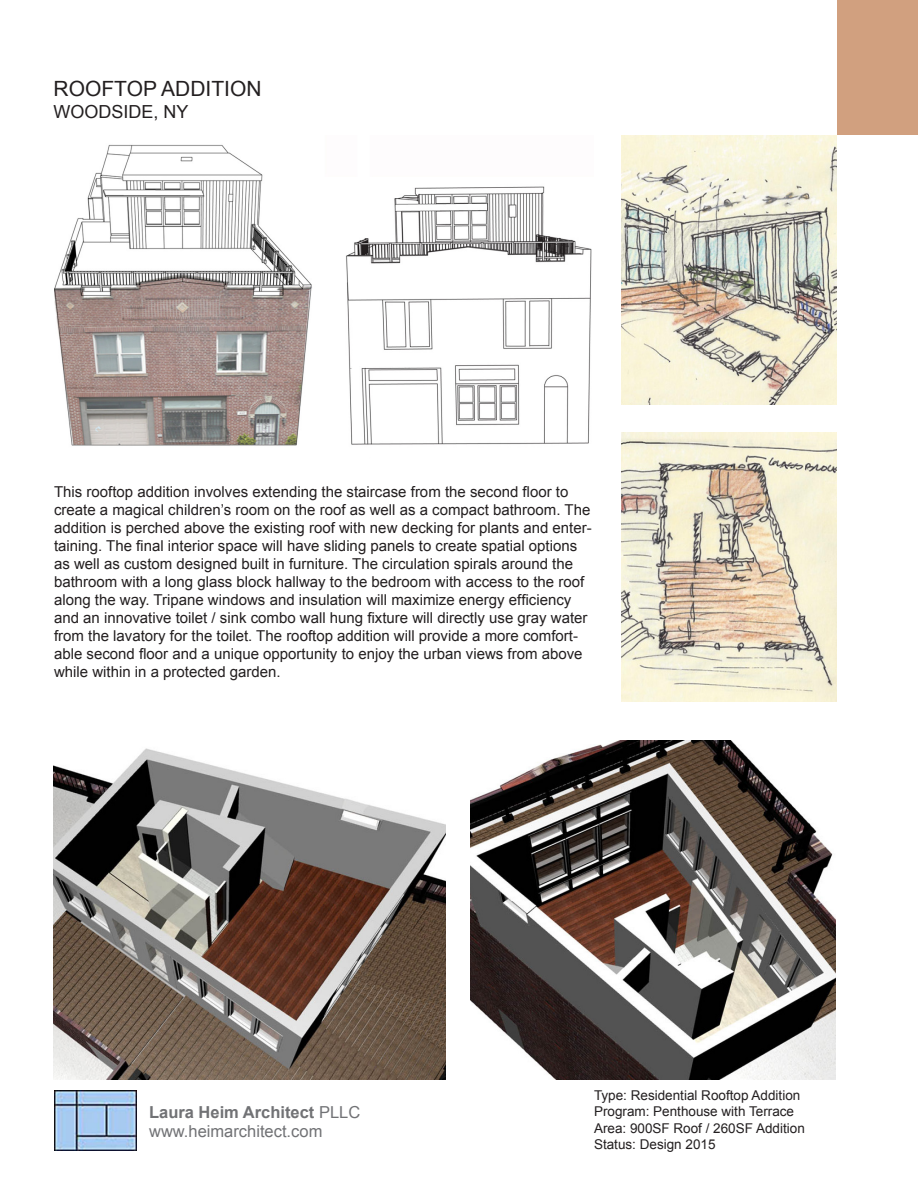
<style>
.page{position:relative;width:918px;height:1188px;background:#fff}
.page>*{position:absolute;margin:0;border:0;box-sizing:border-box;transform-origin:0 0}
.t1{font:21px "Arial";color:#231f20}
.t2{font:18px "Arial";color:#231f20}
.t3{font:700 16.5px "Arial";color:#717275}
.t4{font:16.5px "Arial";color:#717275}
.t5{font:15px/18px "Arial";color:#231f20}
.t6{font:13.5px "Arial";color:#231f20}
.s1{font-weight:400}
</style>
<div class="page">
<img style="left:54px;top:144px;width:538px;height:302px">
<img style="left:471px;top:740px;width:364px;height:340px">
<img style="left:54px;top:748px;width:391px;height:332px">
<img style="left:621px;top:432px;width:216px;height:270px">
<img style="left:621px;top:135px;width:216px;height:270px">
<div style="left:837px;top:0;width:81px;height:135px;background:#d1a07f"></div>
<img style="left:55px;top:1090px;width:81px;height:61px">
<p class="t1" style="left:54px;top:75px;width:210px">ROOFTOP ADDITION</p>
<p class="t2" style="left:54px;top:100px;width:137px">WOODSIDE, NY</p>
<p class="t5" style="left:54px;top:483px;width:539px">This rooftop addition involves extending the staircase from the second floor to create a magical children’s room on the roof as well as a compact bathroom. The addition is perched above the existing roof with new decking for plants and enter&shy;taining. The final interior space will have sliding panels to create spatial options as well as custom designed built in furniture. The circulation spirals around the bathroom with a long glass block hallway to the bedroom with access to the roof along the way. Tripane windows and insulation will maximize energy efficiency and an innovative toilet / sink combo wall hung fixture will directly use gray water from the lavatory for the toilet. The rooftop addition will provide a more comfort&shy;able second floor and a unique opportunity to enjoy the urban views from above while within in a protected garden.</p>
<p class="t3" style="left:149px;top:1101px;width:213px">Laura Heim Architect <span class="s1">PLLC</span></p>
<p class="t4" style="left:149px;top:1121px;width:175px">www.heimarchitect.com</p>
<p class="t6" style="left:594px;top:1087px;width:208px">Type: Residential Rooftop Addition</p>
<p class="t6" style="left:594px;top:1103px;width:202px">Program: Penthouse with Terrace</p>
<p class="t6" style="left:594px;top:1119px;width:212px">Area: 900SF Roof / 260SF Addition</p>
<p class="t6" style="left:594px;top:1135px;width:123px">Status: Design 2015</p>
</div>
